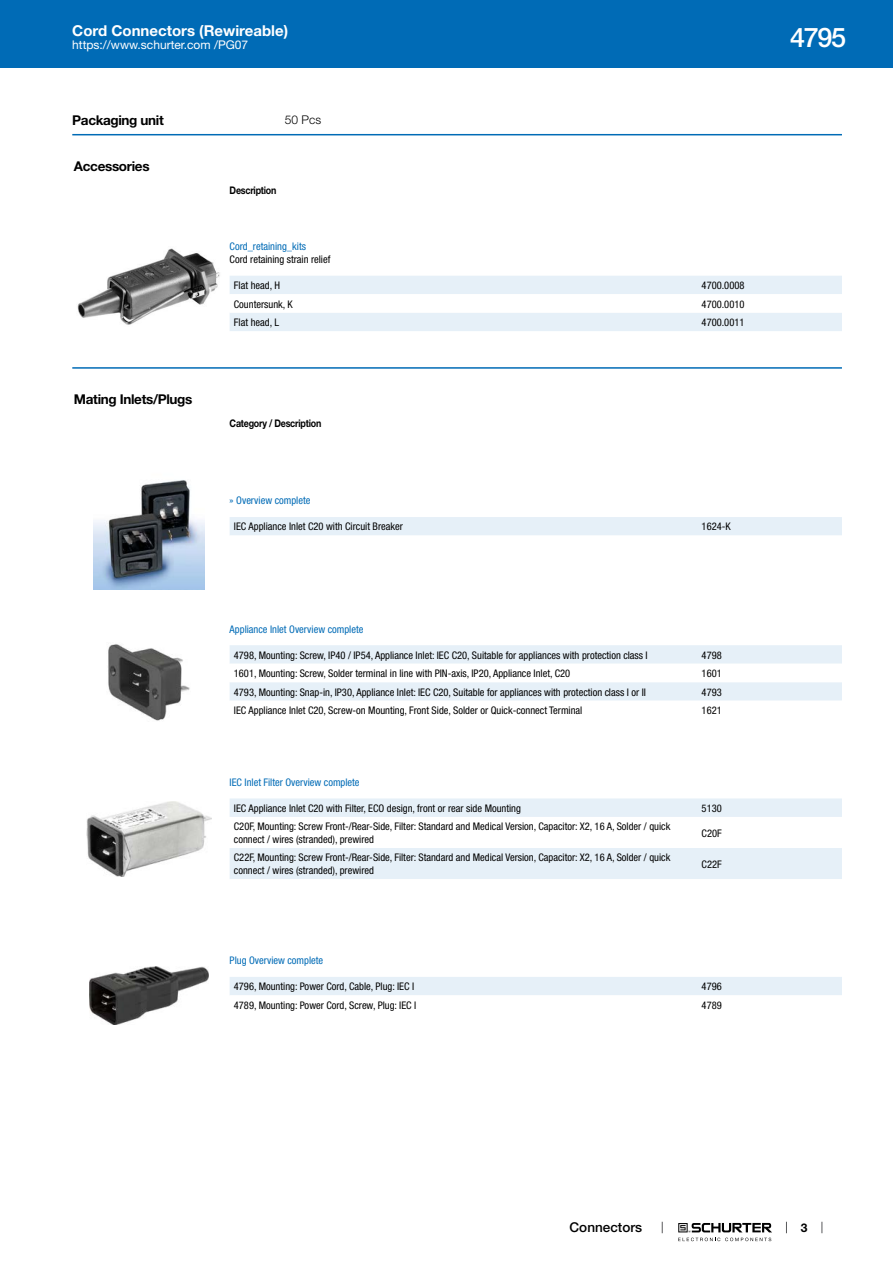
<style>
.page{position:relative;width:893px;height:1263px;background:#fff}
.page>*{position:absolute;margin:0;border:0;box-sizing:border-box;transform-origin:0 0}
.t1{font:500 27px "Helvetica Neue LT";color:#fff}
.t2{font:700 15px "Helvetica Neue LT";color:#fff}
.t3{font:700 13.5px "Helvetica Neue LT";letter-spacing:-.025em;color:#000}
.t4{font:500 13.5px "Helvetica Neue LT";color:#000}
.t5{font:12px "Helvetica Neue LT";color:#fff}
.t6{font:300 12px "Helvetica Neue LT";color:#000}
.t7{font:700 12px "Helvetica Neue LT";color:#000}
.t8{font:condensed 10.5px/12.6px "Helvetica Neue LT";color:#000}
.t9{font:condensed 10.5px "Helvetica Neue LT";color:#006bb6}
.t10{font:700 10.5px "Helvetica Neue LT";letter-spacing:-.025em;color:#000;scale:.85 1}
</style>
<div class="page">
<svg style="left:678px;top:1223px;width:94px;height:18px"></svg>
<div style="left:0;top:0;width:893px;height:68px;background:#006bb6"></div>
<hr style="left:72px;top:134px;width:770px;height:1px;background:#006bb6">
<img style="left:77px;top:248px;width:143px;height:77px">
<svg style="left:230px;top:276px;width:612px;height:55px"></svg>
<hr style="left:72px;top:367px;width:770px;height:2px;background:#006bb6">
<img style="left:93px;top:480px;width:111px;height:110px">
<div style="left:230px;top:517px;width:612px;height:18px;background:#e6f0f8"></div>
<img style="left:108px;top:644px;width:82px;height:77px">
<div style="left:230px;top:645px;width:612px;height:19px;background:#e6f0f8"></div>
<svg style="left:230px;top:682px;width:612px;height:19px;background:#e7f0f8"></svg>
<img style="left:86px;top:801px;width:125px;height:75px">
<div style="left:230px;top:798px;width:612px;height:19px;background:#e6f0f8"></div>
<div style="left:230px;top:848px;width:612px;height:31px;background:#e6f0f8"></div>
<img style="left:89px;top:966px;width:119px;height:58px">
<div style="left:230px;top:977px;width:612px;height:18px;background:#e6f0f8"></div>
<h2 class="t2" style="left:72px;top:21px;width:217px">Cord Connectors (Rewireable)</h2>
<p class="t5" style="left:72px;top:38px;width:178px">https://www.schurter.com /PG07</p>
<p class="t3" style="left:72px;top:112px;width:93px">Packaging unit</p>
<p class="t6" style="left:285px;top:113px;width:38px">50 Pcs</p>
<p class="t3" style="left:74px;top:158px;width:77px">Accessories</p>
<p class="t10" style="left:230px;top:184px;width:57px">Description</p>
<p class="t3" style="left:74px;top:391px;width:120px">Mating Inlets/Plugs</p>
<p class="t9" style="left:230px;top:241px;width:78px">Cord_retaining_kits</p>
<p class="t8" style="left:230px;top:253px;width:102px">Cord retaining strain relief</p>
<p class="t8" style="left:234px;top:279px;width:48px">Flat head, H</p>
<p class="t8" style="left:702px;top:279px;width:44px">4700.0008</p>
<p class="t8" style="left:234px;top:297px;width:60px">Countersunk, K</p>
<p class="t8" style="left:702px;top:297px;width:44px">4700.0010</p>
<p class="t8" style="left:234px;top:316px;width:47px">Flat head, L</p>
<p class="t8" style="left:702px;top:316px;width:44px">4700.0011</p>
<p class="t10" style="left:230px;top:417px;width:109px">Category / Description</p>
<p class="t9" style="left:230px;top:495px;width:82px">» Overview complete</p>
<p class="t8" style="left:234px;top:520px;width:170px">IEC Appliance Inlet C20 with Circuit Breaker</p>
<p class="t8" style="left:702px;top:520px;width:31px">1624-K</p>
<p class="t9" style="left:230px;top:623px;width:135px">Appliance Inlet Overview complete</p>
<p class="t8" style="left:234px;top:648px;width:415px">4798, Mounting: Screw, IP40 / IP54, Appliance Inlet: IEC C20, Suitable for appliances with protection class I</p>
<p class="t8" style="left:702px;top:648px;width:22px">4798</p>
<p class="t8" style="left:234px;top:667px;width:338px">1601, Mounting: Screw, Solder terminal in line with PIN-axis, IP20, Appliance Inlet, C20</p>
<p class="t8" style="left:702px;top:667px;width:22px">1601</p>
<p class="t8" style="left:234px;top:685px;width:414px">4793, Mounting: Snap-in, IP30, Appliance Inlet: IEC C20, Suitable for appliances with protection class I or II</p>
<p class="t8" style="left:702px;top:685px;width:22px">4793</p>
<p class="t8" style="left:234px;top:704px;width:350px">IEC Appliance Inlet C20, Screw-on Mounting, Front Side, Solder or Quick-connect Terminal</p>
<p class="t8" style="left:702px;top:704px;width:22px">1621</p>
<p class="t9" style="left:230px;top:776px;width:131px">IEC Inlet Filter Overview complete</p>
<p class="t8" style="left:234px;top:802px;width:289px">IEC Appliance Inlet C20 with Filter, ECO design, front or rear side Mounting</p>
<p class="t8" style="left:702px;top:802px;width:22px">5130</p>
<p class="t8" style="left:234px;top:820px;width:438px">C20F, Mounting: Screw Front-/Rear-Side, Filter: Standard and Medical Version, Capacitor: X2, 16 A, Solder / quick connect / wires (stranded), prewired</p>
<p class="t8" style="left:702px;top:826px;width:22px">C20F</p>
<p class="t8" style="left:234px;top:851px;width:438px">C22F, Mounting: Screw Front-/Rear-Side, Filter: Standard and Medical Version, Capacitor: X2, 16 A, Solder / quick connect / wires (stranded), prewired</p>
<p class="t8" style="left:702px;top:858px;width:22px">C22F</p>
<p class="t9" style="left:230px;top:954px;width:95px">Plug Overview complete</p>
<p class="t8" style="left:234px;top:980px;width:182px">4796, Mounting: Power Cord, Cable, Plug: IEC I</p>
<p class="t8" style="left:702px;top:980px;width:22px">4796</p>
<p class="t8" style="left:234px;top:999px;width:184px">4789, Mounting: Power Cord, Screw, Plug: IEC I</p>
<p class="t8" style="left:702px;top:999px;width:22px">4789</p>
<h1 class="t1" style="left:790px;top:21px;width:57px">4795</h1>
<p class="t4" style="left:570px;top:1219px;width:74px">Connectors</p>
<p class="t7" style="left:801px;top:1220px;width:8px">3</p>
</div>
